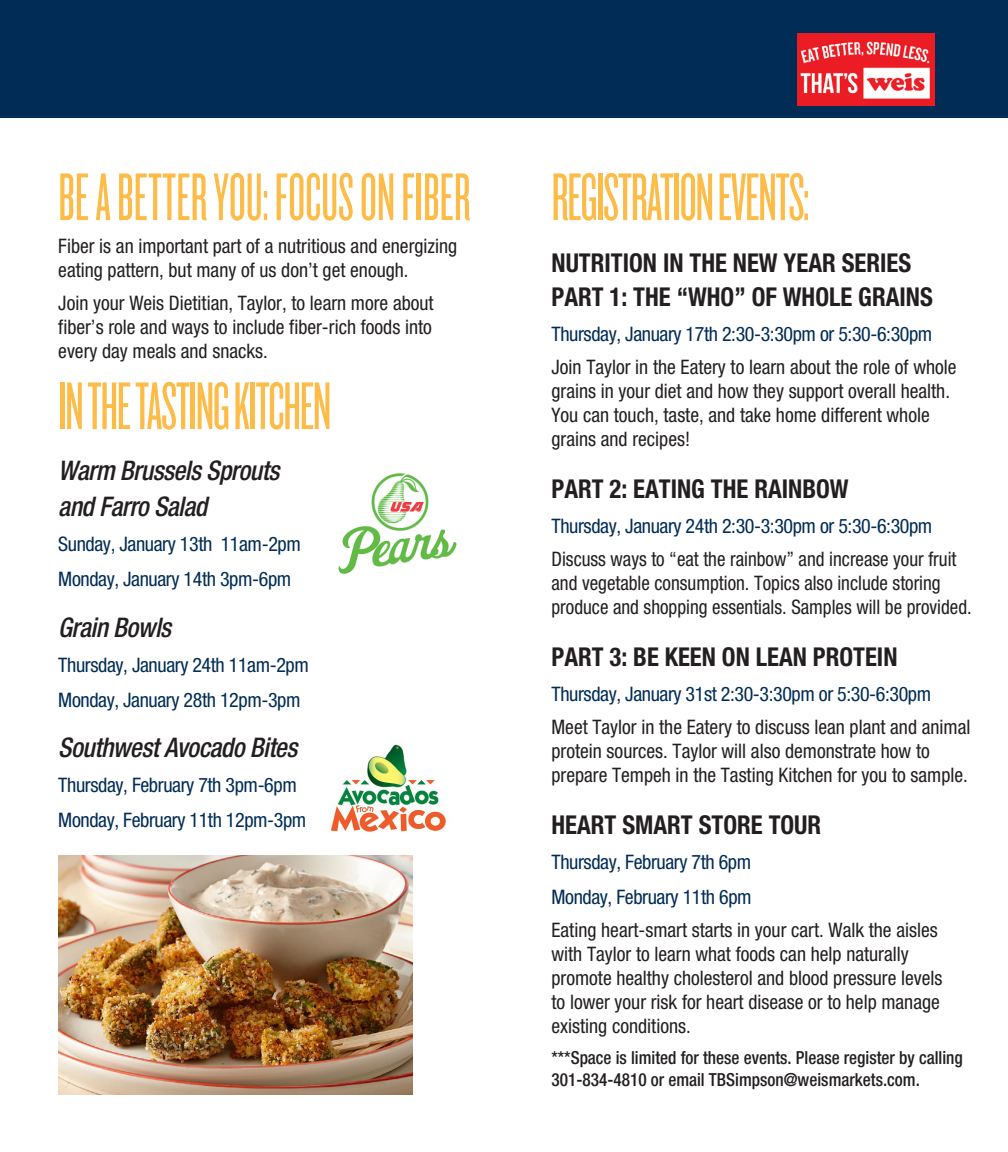
<style>
.page{position:relative;width:1008px;height:1152px;background:#fff}
.page>*{position:absolute;margin:0;border:0;box-sizing:border-box;transform-origin:0 0}
.t1{font:70px "Knockout 26 Junior Flywght";letter-spacing:-.02em;color:#fdbb48}
.t2{font:70px "Knockout 26 Junior Flywght";color:#fdbb48}
.t3{font:italic 500 condensed 27px "Helvetica Neue";letter-spacing:-.02em;color:#231f20;scale:.95 1}
.t4{font:700 condensed 26px "Helvetica Neue";color:#231f20;scale:.95 1}
.t5{font:condensed 20px/24px "Helvetica Neue";color:#231f20}
.t6{font:condensed 20px "Helvetica Neue";letter-spacing:-.02em;color:#002c55}
.t7{font:condensed 20px/24px "Helvetica Neue";color:#231f20;scale:.95 1}
.t8{font:500 condensed 18px/22px "Helvetica Neue";color:#231f20;scale:.96 1}
</style>
<div class="page">
<img style="left:330px;top:744px;width:116px;height:88px">
<div style="left:0;top:0;width:1008px;height:118px;background:#002c55"></div>
<img style="left:798px;top:33px;width:137px;height:73px">
<img style="left:58px;top:855px;width:354px;height:239px">
<img style="left:338px;top:473px;width:119px;height:101px">
<p class="t2" style="left:58px;top:158px;width:414px">BE A BETTER YOU: FOCUS ON FIBER</p>
<p class="t5" style="left:58px;top:234px;width:400px">Fiber is an important part of a nutritious and energizing eating pattern, but many of us don’t get enough.</p>
<p class="t5" style="left:58px;top:291px;width:377px">Join your Weis Dietitian, Taylor, to learn more about fiber’s role and ways to include fiber-rich foods into</p>
<p class="t5" style="left:58px;top:339px;width:211px">every day meals and snacks.</p>
<p class="t1" style="left:58px;top:367px;width:275px">IN THE TASTING KITCHEN</p>
<p class="t3" style="left:58px;top:454px;width:234px">Warm Brussels Sprouts</p>
<p class="t3" style="left:58px;top:490px;width:158px">and Farro Salad</p>
<p class="t6" style="left:58px;top:532px;width:244px">Sunday, January 13th 11am-2pm</p>
<p class="t6" style="left:58px;top:567px;width:234px">Monday, January 14th 3pm-6pm</p>
<p class="t3" style="left:58px;top:611px;width:120px">Grain Bowls</p>
<p class="t6" style="left:58px;top:653px;width:252px">Thursday, January 24th 11am-2pm</p>
<p class="t6" style="left:58px;top:688px;width:244px">Monday, January 28th 12pm-3pm</p>
<p class="t3" style="left:58px;top:732px;width:253px">Southwest Avocado Bites</p>
<p class="t6" style="left:58px;top:774px;width:240px">Thursday, February 7th 3pm-6pm</p>
<p class="t6" style="left:58px;top:809px;width:250px">Monday, February 11th 12pm-3pm</p>
<p class="t1" style="left:552px;top:158px;width:259px">REGISTRATION EVENTS:</p>
<p class="t4" style="left:552px;top:247px;width:380px">NUTRITION IN THE NEW YEAR SERIES</p>
<p class="t4" style="left:552px;top:281px;width:403px">PART 1: THE “WHO” OF WHOLE GRAINS</p>
<p class="t6" style="left:552px;top:322px;width:382px">Thursday, January 17th 2:30-3:30pm or 5:30-6:30pm</p>
<p class="t5" style="left:552px;top:355px;width:407px">Join Taylor in the Eatery to learn about the role of whole grains in your diet and how they support overall health.<br>You can touch, taste, and take home different whole grains and recipes!</p>
<p class="t4" style="left:552px;top:473px;width:314px">PART 2: EATING THE RAINBOW</p>
<p class="t6" style="left:552px;top:514px;width:382px">Thursday, January 24th 2:30-3:30pm or 5:30-6:30pm</p>
<p class="t7" style="left:552px;top:547px;width:444px">Discuss ways to “eat the rainbow” and increase your fruit and vegetable consumption. Topics also include storing produce and shopping essentials. Samples will be provided.</p>
<p class="t4" style="left:552px;top:641px;width:366px">PART 3: BE KEEN ON LEAN PROTEIN</p>
<p class="t6" style="left:552px;top:682px;width:381px">Thursday, January 31st 2:30-3:30pm or 5:30-6:30pm</p>
<p class="t5" style="left:552px;top:715px;width:420px">Meet Taylor in the Eatery to discuss lean plant and animal protein sources. Taylor will also demonstrate how to prepare Tempeh in the Tasting Kitchen for you to sample.</p>
<p class="t4" style="left:552px;top:809px;width:285px">HEART SMART STORE TOUR</p>
<p class="t6" style="left:552px;top:850px;width:201px">Thursday, February 7th 6pm</p>
<p class="t6" style="left:552px;top:885px;width:202px">Monday, February 11th 6pm</p>
<p class="t5" style="left:552px;top:918px;width:392px">Eating heart-smart starts in your cart. Walk the aisles with Taylor to learn what foods can help naturally promote healthy cholesterol and blood pressure levels to lower your risk for heart disease or to help manage existing conditions.</p>
<p class="t8" style="left:552px;top:1046px;width:430px">***Space is limited for these events. Please register by calling<br>301-834-4810 or email TBSimpson@weismarkets.com.</p>
</div>
